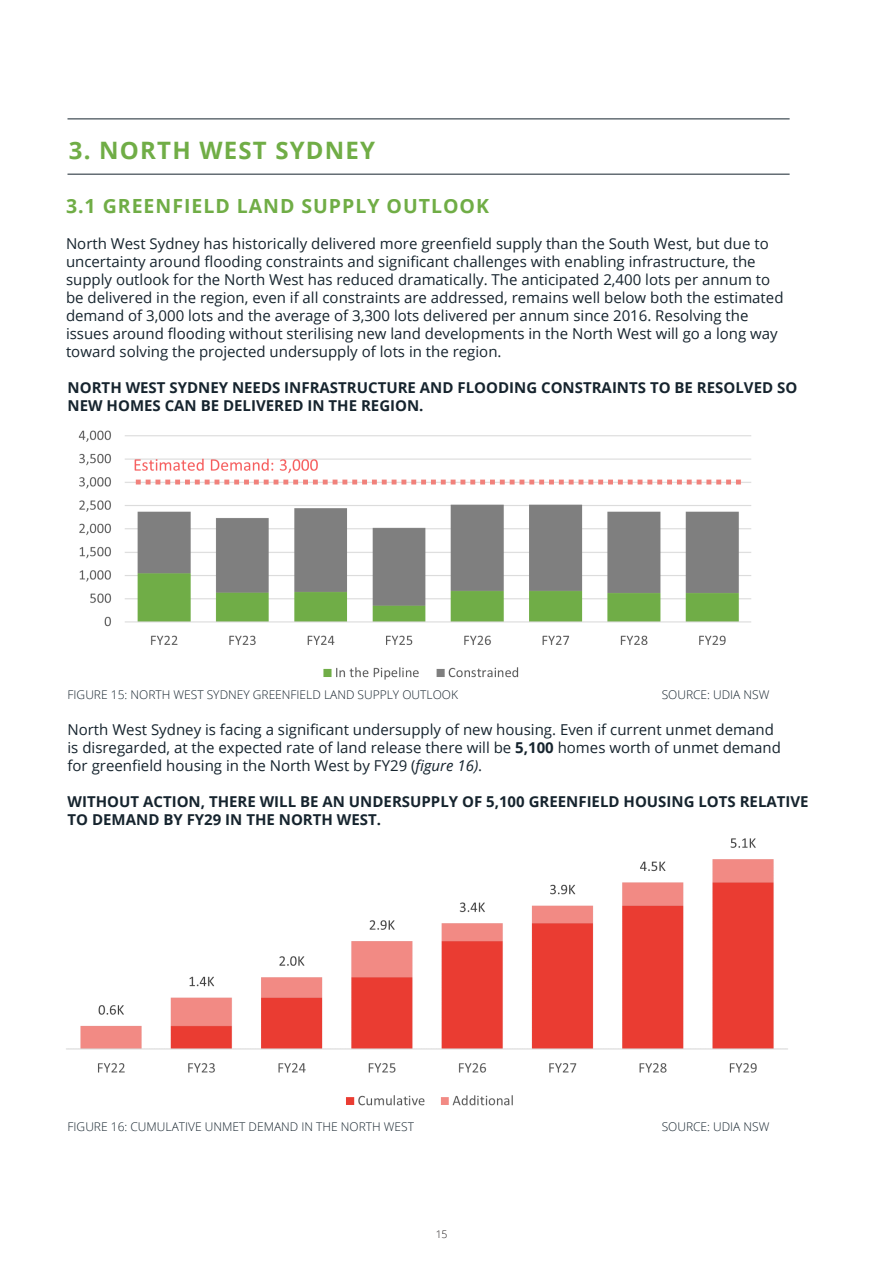
<style>
.page{position:relative;width:893px;height:1263px;background:#fff}
.page>*{position:absolute;margin:0;border:0;box-sizing:border-box;transform-origin:0 0}
.Chapter_Title_-_Alig{font:700 24px "Open Sans";letter-spacing:.05em;color:#70ad46}
.Chapter_Title_-_Alig-2{font:700 19.5px "Open Sans";letter-spacing:.05em;color:#70ad46}
.Body_Text{font:15px/18px "Open Sans";color:#16242e}
.Body_Text-2{font:700 15px/18px "Open Sans";color:#16242e}
.Body_Text-3{font:300 12px "Open Sans";color:#16242e}
.t1{font:300 10.5px "Open Sans";color:#231f20}
.s1{font-weight:700}
.s2{font-style:italic}
</style>
<div class="page">
<hr style="left:68px;top:119px;width:722px;height:1px;background:#16242e">
<hr style="left:68px;top:174px;width:722px;height:1px;background:#16242e">
<img style="left:78px;top:430px;width:673px;height:250px">
<img style="left:66px;top:838px;width:722px;height:268px">
<p class="Chapter_Title_-_Alig" style="left:69px;top:133px;width:308px">3. NORTH WEST SYDNEY</p>
<p class="Chapter_Title_-_Alig-2" style="left:66px;top:192px;width:424px">3.1 GREENFIELD LAND SUPPLY OUTLOOK</p>
<p class="Body_Text" style="left:66px;top:234px;width:719px">North West Sydney has historically delivered more greenfield supply than the South West, but due to uncertainty around flooding constraints and significant challenges with enabling infrastructure, the supply outlook for the North West has reduced dramatically. The anticipated 2,400 lots per annum to be delivered in the region, even if all constraints are addressed, remains well below both the estimated demand of 3,000 lots and the average of 3,300 lots delivered per annum since 2016. Resolving the issues around flooding without sterilising new land developments in the North West will go a long way toward solving the projected undersupply of lots in the region.</p>
<p class="Body_Text-2" style="left:68px;top:378px;width:731px">NORTH WEST SYDNEY NEEDS INFRASTRUCTURE AND FLOODING CONSTRAINTS TO BE RESOLVED SO<br>NEW HOMES CAN BE DELIVERED IN THE REGION.</p>
<p class="Body_Text-3" style="left:68px;top:686px;width:392px">FIGURE 15: NORTH WEST SYDNEY GREENFIELD LAND SUPPLY OUTLOOK</p>
<p class="Body_Text-3" style="left:662px;top:686px;width:109px">SOURCE: UDIA NSW</p>
<p class="Body_Text" style="left:68px;top:720px;width:715px">North West Sydney is facing a significant undersupply of new housing. Even if current unmet demand is disregarded, at the expected rate of land release there will be <span class="s1">5,100</span> homes worth of unmet demand for greenfield housing in the North West by FY29 (<span class="s2">figure 16)</span>.</p>
<p class="Body_Text-2" style="left:68px;top:792px;width:742px">WITHOUT ACTION, THERE WILL BE AN UNDERSUPPLY OF 5,100 GREENFIELD HOUSING LOTS RELATIVE<br>TO DEMAND BY FY29 IN THE NORTH WEST.</p>
<p class="Body_Text-3" style="left:68px;top:1118px;width:348px">FIGURE 16: CUMULATIVE UNMET DEMAND IN THE NORTH WEST</p>
<p class="Body_Text-3" style="left:662px;top:1118px;width:109px">SOURCE: UDIA NSW</p>
<p class="t1" style="left:436px;top:1226px;width:13px">15</p>
</div>
